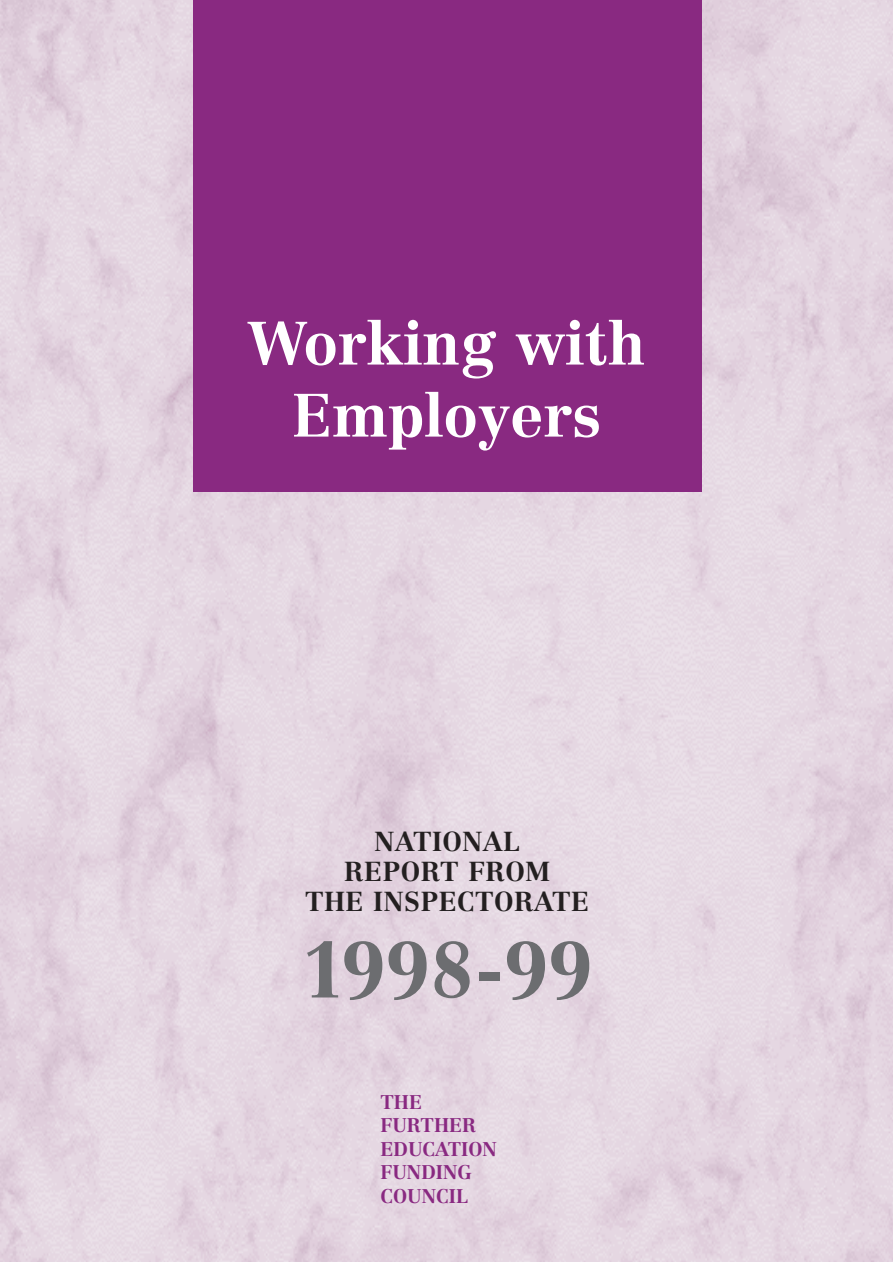
<style>
.page{position:relative;width:893px;height:1262px;background:#fff}
.page>*{position:absolute;margin:0;border:0;box-sizing:border-box;transform-origin:0 0}
.t1{font:900 78px "Centennial";color:#6c6d70;scale:.9 1}
.t2{font:700 60px/72px "Centennial";color:#fff;text-align:center}
.t3{font:700 27px/30px "Centennial";letter-spacing:.02em;color:#231f20;text-align:center}
.t4{font:700 19.5px/23.4px "Centennial";color:#892981}
</style>
<div class="page">
<img style="left:0;top:0;width:892px;height:1262px">
<div style="left:193px;top:0;width:508px;height:491px;background:#892981"></div>
<h2 class="t2" style="left:248px;top:312px;width:399px">Working with<br>Employers</h2>
<p class="t3" style="left:305px;top:828px;width:286px">NATIONAL<br>REPORT FROM<br>THE INSPECTORATE</p>
<h1 class="t1" style="left:301px;top:938px;width:325px">1998-99</h1>
<p class="t4" style="left:380px;top:1092px;width:118px">THE<br>FURTHER<br>EDUCATION<br>FUNDING<br>COUNCIL</p>
</div>
